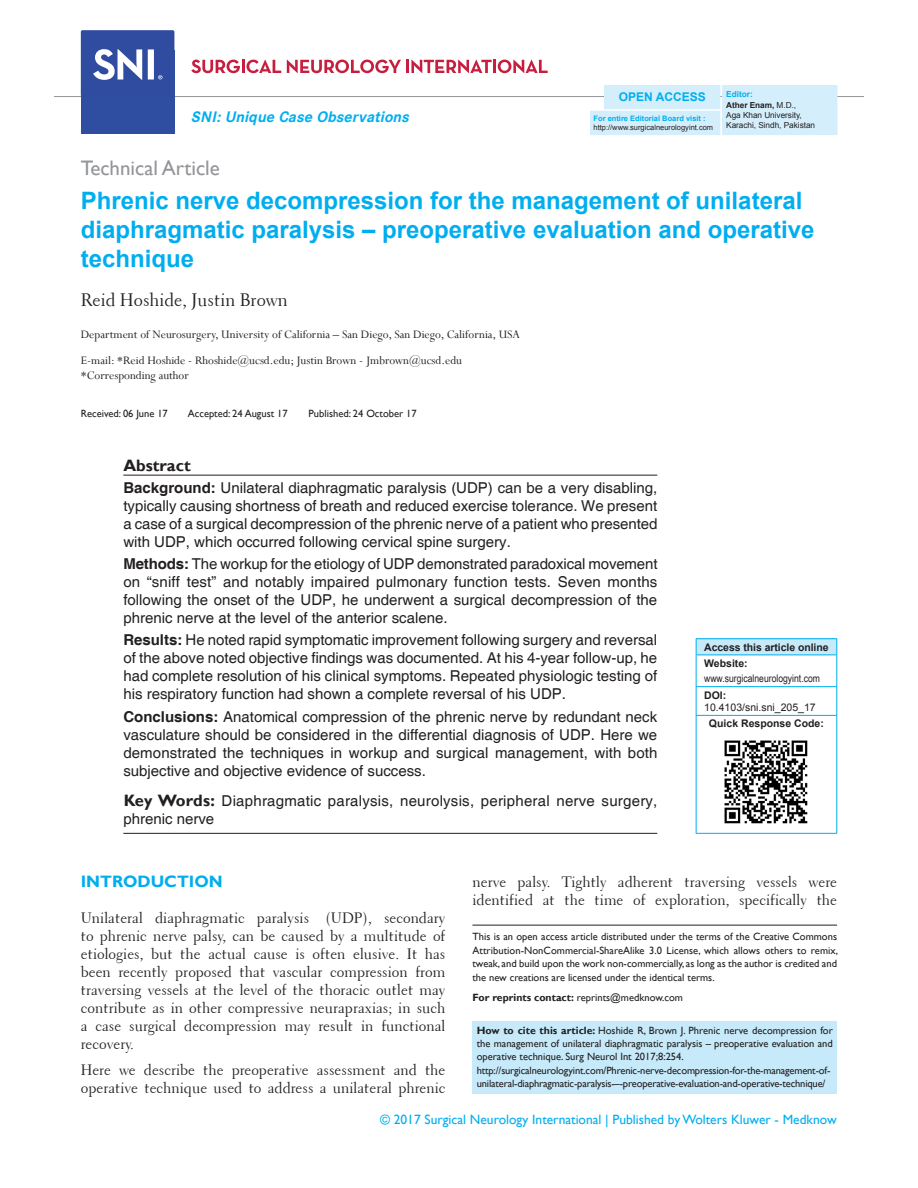
<style>
.page{position:relative;width:918px;height:1188px;background:#fff}
.page>*{position:absolute;margin:0;border:0;box-sizing:border-box;transform-origin:0 0}
.AT{font:700 24px/28.8px "Arial";color:#00aeef}
.AH{font:21px "Gill Sans";color:#939598}
.AU{font:18px "Transitional 521 BT Roman A";color:#231f20}
.t1{font:700 16.5px "Gill Sans";color:#00aeef}
.ABSH{font:700 16.5px "Gill Sans";color:#231f20}
.ABS{font:15px/18px "Helvetica";color:#231f20;text-align:justify}
.TX{font:15px/18px "Transitional 521 BT Roman A";color:#231f20}
.KWD{font:15px/18px "Helvetica";letter-spacing:.015em;color:#231f20}
.t2{font:italic 700 15px "Corporate SBQ";color:#00aeef}
.t3{font:13.5px "Gill Sans";color:#00aeef}
.ADD{font:12.75px/15px "Perpetua";color:#231f20}
.AFF{font:12.75px "Perpetua";color:#231f20}
.t4{font:700 12px "Arial";color:#00aeef}
.Published{font:10.5px/12.6px "Gill Sans";letter-spacing:-.015em;color:#231f20;text-align:justify}
.OS{font:10.5px/13.5px "Gill Sans";color:#231f20;text-align:justify}
.HIS{font:10.5px "Gill Sans";color:#231f20}
.AAO{font:700 10.5px "Arial";letter-spacing:-.005em;color:#231f20}
.WEB{font:10.5px "Arial Narrow";color:#231f20}
.WEB-2{font:10.5px/12.6px "Arial";color:#231f20}
.WEB-3{font:700 10.5px "Arial";color:#231f20}
.t5{font:8.25px/9.9px "Arial";letter-spacing:-.005em;color:#231f20}
.t6{font:700 8.25px/11.2px "Arial";letter-spacing:-.005em;color:#231f20}
.t7{font:7.5px "Arial";color:#231f20}
.t8{font:700 7.5px "Arial";color:#00aeef}
.s1{color:#00aeef}
.s2{font-weight:400}
.s3{font-weight:700}
.s4{font-family:"Gill Sans";font-weight:700;font-size:16.5px}
</style>
<div class="page">
<div style="left:717px;top:88px;width:8px;height:5px;background:#f5fbfe"></div>
<hr style="left:54px;top:96px;width:810px;height:1px;background:#939598">
<div style="left:723px;top:86px;width:114px;height:49px;background:#d4effb"></div>
<div style="left:722px;top:85px;width:115px;height:50px;border:1px solid #d4effb"></div>
<div style="left:605px;top:86px;width:115px;height:23px;background:#d4effb"></div>
<div style="left:605px;top:85px;width:115px;height:24px;border:1px solid #d4effb"></div>
<div style="left:591px;top:111px;width:129px;height:24px;background:#d4effb"></div>
<div style="left:81px;top:50px;width:93px;height:84px;background:#2f4ea1"></div>
<div style="left:81px;top:30px;width:93px;height:67px;background:#304ca1;border-radius:2px"></div>
<svg style="left:191px;top:60px;width:90px;height:13px"></svg>
<svg style="left:287px;top:60px;width:261px;height:13px"></svg>
<svg style="left:93px;top:49px;width:69px;height:31px"></svg>
<hr style="left:123px;top:475px;width:534px;height:1px;background:#231f20">
<hr style="left:123px;top:833px;width:534px;height:1px;background:#231f20">
<div style="left:472px;top:1021px;width:365px;height:72px;background:#c6eafa"></div>
<hr style="left:472px;top:925px;width:365px;height:1px;background:#231f20">
<div style="left:696px;top:639px;width:141px;height:16px;background:#c6eafa"></div>
<svg style="left:696px;top:639px;width:1px;height:16px"></svg>
<svg style="left:836px;top:639px;width:1px;height:16px"></svg>
<hr style="left:696px;top:638px;width:141px;height:1px;background:#00aeef">
<hr style="left:696px;top:655px;width:1px;height:31px;background:#00aeef">
<hr style="left:836px;top:655px;width:1px;height:31px;background:#00aeef">
<hr style="left:696px;top:655px;width:141px;height:1px;background:#00aeef">
<svg style="left:696px;top:687px;width:1px;height:28px"></svg>
<svg style="left:836px;top:687px;width:1px;height:28px"></svg>
<hr style="left:696px;top:686px;width:141px;height:1px;background:#00aeef">
<hr style="left:696px;top:716px;width:1px;height:117px;background:#00aeef">
<hr style="left:836px;top:716px;width:1px;height:117px;background:#00aeef">
<hr style="left:696px;top:715px;width:141px;height:1px;background:#00aeef">
<hr style="left:696px;top:833px;width:141px;height:1px;background:#00aeef">
<img style="left:724px;top:740px;width:84px;height:84px">
<p class="t6" style="left:726px;top:89px;width:71px"><span class="s1">Editor:<br></span>Ather Enam, <span class="s2">M.D.,</span></p>
<p class="t5" style="left:726px;top:111px;width:90px">Aga Khan University,<br>Karachi, Sindh, Pakistan</p>
<p class="t4" style="left:619px;top:89px;width:88px">OPEN ACCESS</p>
<p class="t8" style="left:594px;top:113px;width:114px">For entire Editorial Board visit :</p>
<p class="t7" style="left:594px;top:122px;width:121px">http://www.surgicalneurologyint.com</p>
<p class="t2" style="left:191px;top:108px;width:224px">SNI:Unique Case Observations</p>
<p class="AH" style="left:81px;top:156px;width:141px">Technical Article</p>
<p class="AT" style="left:81px;top:187px;width:735px">Phrenic nerve decompression for the management of unilateral diaphragmatic paralysis – preoperative evaluation and operative technique</p>
<p class="AU" style="left:81px;top:289px;width:208px">Reid Hoshide, Justin Brown</p>
<p class="AFF" style="left:81px;top:326px;width:441px">Department of Neurosurgery, University of California – San Diego, San Diego, California, USA</p>
<p class="ADD" style="left:81px;top:352px;width:383px">E‑mail: *Reid Hoshide ‑ Rhoshide@ucsd.edu; Justin Brown ‑ Jmbrown@ucsd.edu *Corresponding author</p>
<p class="HIS" style="left:81px;top:407px;width:89px">Received: 06 June 17</p>
<p class="HIS" style="left:188px;top:407px;width:101px">Accepted: 24 August 17</p>
<p class="HIS" style="left:309px;top:407px;width:110px">Published: 24 October 17</p>
<p class="ABSH" style="left:123px;top:455px;width:69px">Abstract</p>
<p class="ABS" style="left:123px;top:479px;width:536px"><span class="s3">Background:</span> Unilateral diaphragmatic paralysis (UDP) can be a very disabling, typically causing shortness of breath and reduced exercise tolerance. We present a case of a surgical decompression of the phrenic nerve of a patient who presented with UDP, which occurred following cervical spine surgery.</p>
<p class="ABS" style="left:123px;top:555px;width:536px"><span class="s3">Methods:</span> The workup for the etiology of UDP demonstrated paradoxical movement on “sniff test” and notably impaired pulmonary function tests. Seven months following the onset of the UDP, he underwent a surgical decompression of the phrenic nerve at the level of the anterior scalene.</p>
<p class="ABS" style="left:123px;top:632px;width:535px"><span class="s3">Results:</span> He noted rapid symptomatic improvement following surgery and reversal of the above noted objective findings was documented. At his 4‑year follow‑up, he had complete resolution of his clinical symptoms. Repeated physiologic testing of his respiratory function had shown a complete reversal of his UDP.</p>
<p class="ABS" style="left:123px;top:708px;width:536px"><span class="s3">Conclusions:</span> Anatomical compression of the phrenic nerve by redundant neck vasculature should be considered in the differential diagnosis of UDP. Here we demonstrated the techniques in workup and surgical management, with both subjective and objective evidence of success.</p>
<p class="KWD" style="left:123px;top:793px;width:536px"><span class="s4">Key Words:</span> Diaphragmatic paralysis, neurolysis, peripheral nerve surgery, phrenic nerve</p>
<p class="AAO" style="left:704px;top:640px;width:126px">Access this article online</p>
<p class="WEB-3" style="left:704px;top:656px;width:45px">Website:</p>
<p class="WEB" style="left:704px;top:671px;width:117px">www.surgicalneurologyint.com</p>
<p class="WEB-2" style="left:704px;top:689px;width:113px"><span class="s3">DOI:<br></span>10.4103/sni.sni_205_17</p>
<p class="AAO" style="left:709px;top:717px;width:116px">Quick Response Code:</p>
<h1 class="t1" style="left:81px;top:871px;width:143px">INTRODUCTION</h1>
<p class="TX" style="left:81px;top:909px;width:366px;text-align:justify">Unilateral diaphragmatic paralysis (UDP), secondary to phrenic nerve palsy, can be caused by a multitude of etiologies, but the actual cause is often elusive. It has been recently proposed that vascular compression from traversing vessels at the level of the thoracic outlet may contribute as in other compressive neurapraxias; in such a case surgical decompression may result in functional recovery.</p>
<p class="TX" style="left:81px;top:1061px;width:366px">Here we describe the preoperative assessment and the operative technique used to address a unilateral phrenic</p>
<p class="TX" style="left:472px;top:873px;width:366px">nerve palsy. Tightly adherent traversing vessels were identified at the time of exploration, specifically the</p>
<p class="OS" style="left:472px;top:930px;width:367px">This is an open access article distributed under the terms of the Creative Commons Attribution‑NonCommercial‑ShareAlike 3.0 License, which allows others to remix, tweak, and build upon the work non‑commercially, as long as the author is credited and the new creations are licensed under the identical terms.</p>
<p class="OS" style="left:472px;top:991px;width:212px"><span class="s3">For reprints contact:</span> reprints@medknow.com</p>
<p class="Published" style="left:477px;top:1025px;width:358px"><span class="s3">How to cite this article:</span> Hoshide R, Brown J. Phrenic nerve decompression for the management of unilateral diaphragmatic paralysis – preoperative evaluation and operative technique. Surg Neurol Int 2017;8:254.</p>
<p class="Published" style="left:477px;top:1065px;width:355px">http://surgicalneurologyint.com/Phrenic-nerve-decompression-for-the-management-of&shy;unilateral-diaphragmatic-paralysis-–-preoperative-evaluation-and-operative-technique/</p>
<p class="t3" style="left:380px;top:1112px;width:458px">© 2017 Surgical Neurology International | Published by Wolters Kluwer - Medknow</p>
</div>
